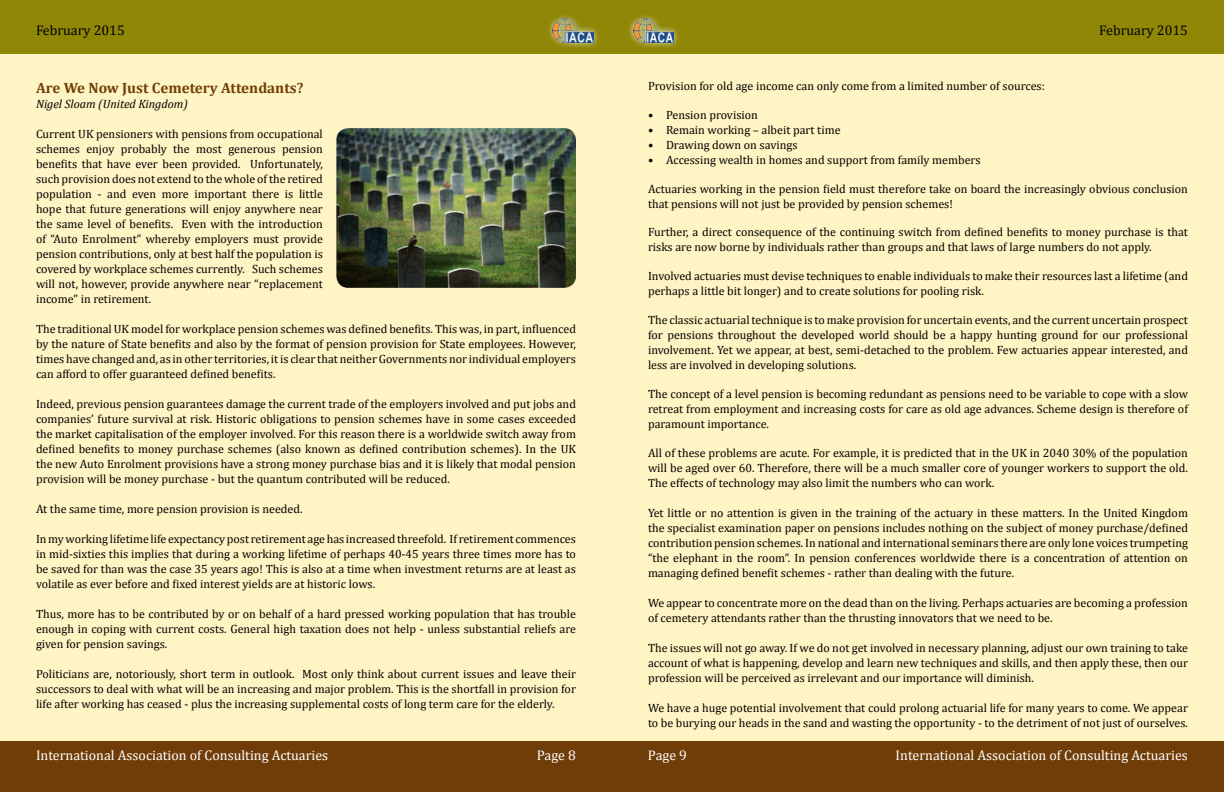
<style>
.page{position:relative;width:1224px;height:792px;background:#fff}
.page>*{position:absolute;margin:0;border:0;box-sizing:border-box;transform-origin:0 0}
.t1{font:700 15px "Cambria";color:#703d08}
.t2{font:14px "Cambria";color:#fff}
.t3{font:14px "Cambria";color:#000}
.t4{font:12px/15px "Cambria";color:#000;text-align:justify}
.t5{font:italic 12px "Cambria";color:#000}
</style>
<div class="page">
<div style="left:0;top:54px;width:1224px;height:688px;background:#fff3be"></div>
<div style="left:0;top:0;width:1224px;height:54px;background:#908706"></div>
<div style="left:0;top:742px;width:1224px;height:50px;background:#703d08"></div>
<div style="left:546px;top:13px;width:54px;height:36px;background:#fff;opacity:.75"></div>
<img style="left:553px;top:19px;width:40px;height:23px">
<div style="left:627px;top:13px;width:53px;height:36px;background:#fff;opacity:.75"></div>
<img style="left:633px;top:19px;width:41px;height:23px">
<img style="left:336px;top:128px;width:240px;height:160px">
<p class="t3" style="left:36px;top:22px;width:90px">February 2015</p>
<p class="t3" style="left:1099px;top:22px;width:90px">February 2015</p>
<p class="t1" style="left:36px;top:77px;width:269px">Are We Now Just Cemetery Attendants?</p>
<p class="t5" style="left:36px;top:95px;width:153px">Nigel Sloam (United Kingdom)</p>
<p class="t4" style="left:36px;top:126px;width:288px">Current UK pensioners with pensions from occupational schemes enjoy probably the most generous pension benefits that have ever been provided. Unfortunately, such provision does not extend to the whole of the retired population - and even more important there is little hope that future generations will enjoy anywhere near the same level of benefits. Even with the introduction of “Auto Enrolment” whereby employers must provide pension contributions, only at best half the population is covered by workplace schemes currently. Such schemes will not, however, provide anywhere near “replacement income” in retirement.</p>
<p class="t4" style="left:36px;top:321px;width:542px">The traditional UK model for workplace pension schemes was defined benefits. This was, in part, influenced by the nature of State benefits and also by the format of pension provision for State employees. However, times have changed and, as in other territories, it is clear that neither Governments nor individual employers can afford to offer guaranteed defined benefits.</p>
<p class="t4" style="left:36px;top:396px;width:542px">Indeed, previous pension guarantees damage the current trade of the employers involved and put jobs and companies’ future survival at risk. Historic obligations to pension schemes have in some cases exceeded the market capitalisation of the employer involved. For this reason there is a worldwide switch away from defined benefits to money purchase schemes (also known as defined contribution schemes). In the UK the new Auto Enrolment provisions have a strong money purchase bias and it is likely that modal pension provision will be money purchase - but the quantum contributed will be reduced.</p>
<p class="t4" style="left:36px;top:501px;width:268px">At the same time, more pension provision is needed.</p>
<p class="t4" style="left:36px;top:531px;width:542px">In my working lifetime life expectancy post retirement age has increased threefold. If retirement commences in mid-sixties this implies that during a working lifetime of perhaps 40-45 years three times more has to be saved for than was the case 35 years ago! This is also at a time when investment returns are at least as volatile as ever before and fixed interest yields are at historic lows.</p>
<p class="t4" style="left:36px;top:606px;width:542px">Thus, more has to be contributed by or on behalf of a hard pressed working population that has trouble enough in coping with current costs. General high taxation does not help - unless substantial reliefs are given for pension savings.</p>
<p class="t4" style="left:36px;top:666px;width:542px">Politicians are, notoriously, short term in outlook. Most only think about current issues and leave their successors to deal with what will be an increasing and major problem. This is the shortfall in provision for life after working has ceased - plus the increasing supplemental costs of long term care for the elderly.</p>
<p class="t4" style="left:648px;top:79px;width:398px">Provision for old age income can only come from a limited number of sources:</p>
<p class="t4" style="left:648px;top:108px;width:111px">• Pension provision</p>
<p class="t4" style="left:648px;top:123px;width:194px">• Remain working – albeit part time</p>
<p class="t4" style="left:648px;top:138px;width:151px">• Drawing down on savings</p>
<p class="t4" style="left:648px;top:153px;width:334px">• Accessing wealth in homes and support from family members</p>
<p class="t4" style="left:648px;top:182px;width:542px">Actuaries working in the pension field must therefore take on board the increasingly obvious conclusion that pensions will not just be provided by pension schemes!</p>
<p class="t4" style="left:648px;top:225px;width:541px">Further, a direct consequence of the continuing switch from defined benefits to money purchase is that risks are now borne by individuals rather than groups and that laws of large numbers do not apply.</p>
<p class="t4" style="left:648px;top:269px;width:542px">Involved actuaries must devise techniques to enable individuals to make their resources last a lifetime (and perhaps a little bit longer) and to create solutions for pooling risk.</p>
<p class="t4" style="left:648px;top:313px;width:542px">The classic actuarial technique is to make provision for uncertain events, and the current uncertain prospect for pensions throughout the developed world should be a happy hunting ground for our professional involvement. Yet we appear, at best, semi-detached to the problem. Few actuaries appear interested, and less are involved in developing solutions.</p>
<p class="t4" style="left:648px;top:387px;width:542px">The concept of a level pension is becoming redundant as pensions need to be variable to cope with a slow retreat from employment and increasing costs for care as old age advances. Scheme design is therefore of paramount importance.</p>
<p class="t4" style="left:648px;top:446px;width:541px">All of these problems are acute. For example, it is predicted that in the UK in 2040 30% of the population will be aged over 60. Therefore, there will be a much smaller core of younger workers to support the old.<br>The effects of technology may also limit the numbers who can work.</p>
<p class="t4" style="left:648px;top:506px;width:542px">Yet little or no attention is given in the training of the actuary in these matters. In the United Kingdom the specialist examination paper on pensions includes nothing on the subject of money purchase/defined contribution pension schemes. In national and international seminars there are only lone voices trumpeting “the elephant in the room”. In pension conferences worldwide there is a concentration of attention on managing defined benefit schemes - rather than dealing with the future.</p>
<p class="t4" style="left:648px;top:596px;width:542px">We appear to concentrate more on the dead than on the living. Perhaps actuaries are becoming a profession of cemetery attendants rather than the thrusting innovators that we need to be.</p>
<p class="t4" style="left:648px;top:641px;width:542px">The issues will not go away. If we do not get involved in necessary planning, adjust our own training to take account of what is happening, develop and learn new techniques and skills, and then apply these, then our profession will be perceived as irrelevant and our importance will diminish.</p>
<p class="t4" style="left:648px;top:701px;width:541px">We have a huge potential involvement that could prolong actuarial life for many years to come. We appear to be burying our heads in the sand and wasting the opportunity - to the detriment of not just of ourselves.</p>
<p class="t2" style="left:36px;top:747px;width:294px">International Association of Consulting Actuaries</p>
<p class="t2" style="left:537px;top:747px;width:41px">Page 8</p>
<p class="t2" style="left:648px;top:747px;width:41px">Page 9</p>
<p class="t2" style="left:896px;top:747px;width:294px">International Association of Consulting Actuaries</p>
</div>
